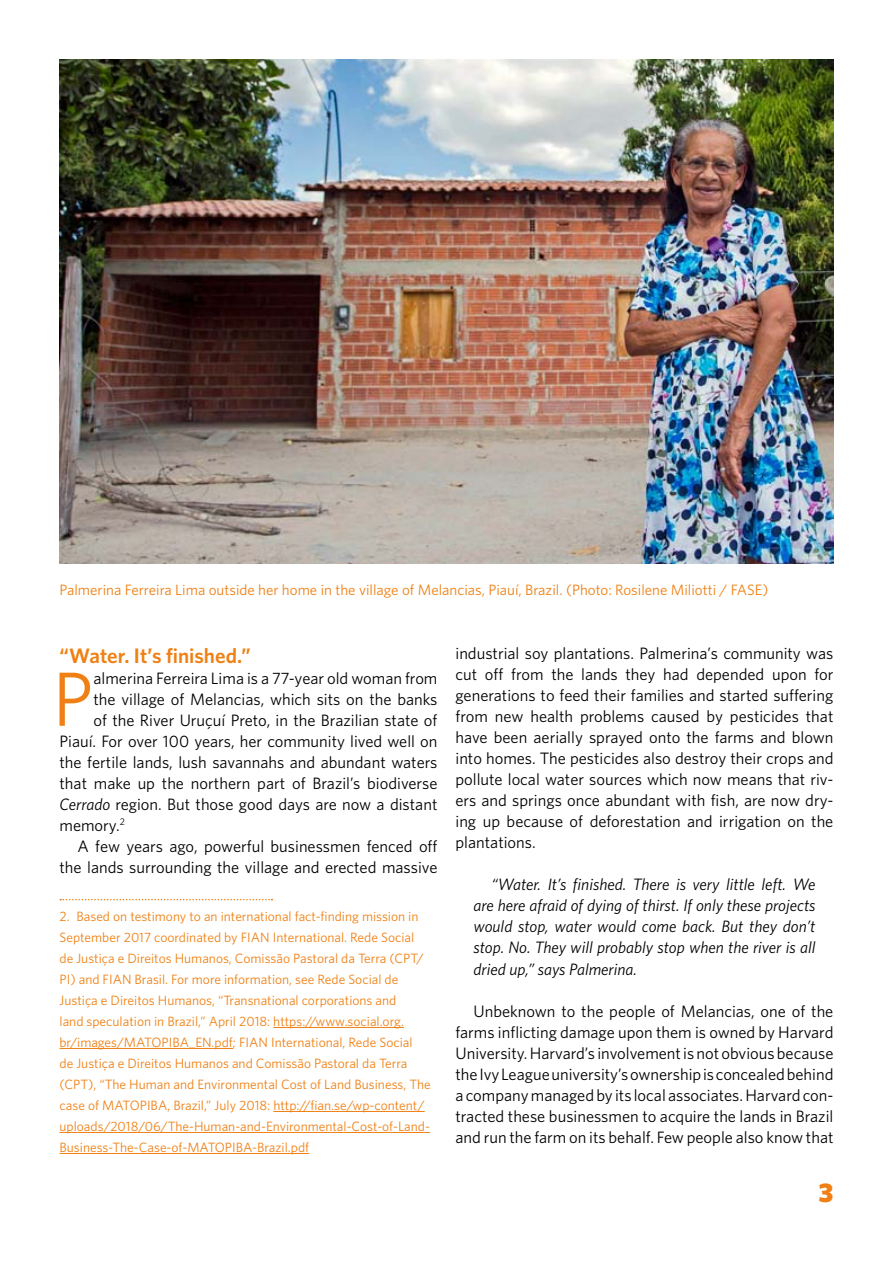
<style>
.page{position:relative;width:893px;height:1263px;background:#fff}
.page>*{position:absolute;margin:0;border:0;box-sizing:border-box;transform-origin:0 0}
.First_paragraph{font:76.95px "Whitney";color:#f08013}
.t1{font:900 27px "Whitney";color:#f08013}
.Subtitle{font:600 21px "Whitney";letter-spacing:-.005em;color:#f08013}
.Footnote{font:16.5px/21px "Whitney";color:#000;text-align:justify}
.First_paragraph-2{font:16.5px "Whitney";color:#000}
.Quote_in_text{font:italic 16.5px/21px "Whitney";color:#000;text-align:justify}
.Photo_caption{font:15px "Whitney";color:#f08013}
.Footnote-2{font:13.5px/21px "Whitney";color:#f08013}
.s1{font-style:italic}
</style>
<div class="page">
<svg style="left:60px;top:899px;width:212px;height:1px"></svg>
<hr style="left:273px;top:1027px;width:131px;height:1px;background:#f08013">
<hr style="left:60px;top:1048px;width:173px;height:1px;background:#f08013">
<hr style="left:273px;top:1111px;width:152px;height:1px;background:#f08013">
<hr style="left:60px;top:1132px;width:370px;height:1px;background:#f08013">
<hr style="left:60px;top:1153px;width:249px;height:1px;background:#f08013">
<img style="left:60px;top:60px;width:773px;height:504px">
<p class="Photo_caption" style="left:60px;top:581px;width:710px">Palmerina Ferreira Lima outside her home in the village of Melancias, Piauí, Brazil. (Photo: Rosilene Miliotti / FASE)</p>
<p class="Subtitle" style="left:60px;top:643px;width:193px">“Water. It’s finished.”</p>
<p class="First_paragraph" style="left:52px;top:653px;width:43px">P</p>
<p class="First_paragraph-2" style="left:93px;top:668px;width:346px">almerina Ferreira Lima is a 77-year old woman from</p>
<p class="First_paragraph-2" style="left:93px;top:689px;width:346px">the village of Melancias, which sits on the banks</p>
<p class="First_paragraph-2" style="left:93px;top:710px;width:346px">of the River Uruçuí Preto, in the Brazilian state of</p>
<p class="First_paragraph-2" style="left:60px;top:731px;width:379px">Piauí. For over 100 years, her community lived well on</p>
<p class="First_paragraph-2" style="left:60px;top:752px;width:379px">the fertile lands, lush savannahs and abundant waters</p>
<p class="First_paragraph-2" style="left:60px;top:773px;width:379px">that make up the northern part of Brazil’s biodiverse</p>
<p class="First_paragraph-2" style="left:60px;top:794px;width:379px"><span class="s1">Cerrado</span> region. But those good days are now a distant</p>
<p class="First_paragraph-2" style="left:60px;top:815px;width:67px">memory.<sup>2</sup></p>
<p class="Footnote" style="left:60px;top:835px;width:379px;text-align:right">A few years ago, powerful businessmen fenced off the lands surrounding the village and erected massive</p>
<p class="Footnote-2" style="left:60px;top:905px;width:373px">2. Based on testimony to an international fact-finding mission in September 2017 coordinated by FIAN International. Rede Social de Justiça e Direitos Humanos, Comissão Pastoral da Terra (CPT/ PI) and FIAN Brasil. For more information, see Rede Social de Justiça e Direitos Humanos, “Transnational corporations and<br>land speculation in Brazil,” April 2018: https://www.social.org. br/images/MATOPIBA_EN.pdf; FIAN International, Rede Social<br>de Justiça e Direitos Humanos and Comissão Pastoral da Terra (CPT), “The Human and Environmental Cost of Land Business, The case of MATOPIBA, Brazil,” July 2018: http://fian.se/wp-content/ uploads/2018/06/The-Human-and-Environmental-Cost-of-Land-Business-The-Case-of-MATOPIBA-Brazil.pdf</p>
<p class="Footnote" style="left:455px;top:643px;width:379px">industrial soy plantations. Palmerina’s community was cut off from the lands they had depended upon for generations to feed their families and started suffering from new health problems caused by pesticides that have been aerially sprayed onto the farms and blown into homes. The pesticides also destroy their crops and pollute local water sources which now means that riv&shy;ers and springs once abundant with fish, are now dry&shy;ing up because of deforestation and irrigation on the plantations.</p>
<p class="Quote_in_text" style="left:473px;top:874px;width:343px;text-indent:18px">“Water. It’s finished. There is very little left. We are here afraid of dying of thirst. If only these projects would stop, water would come back. But they don’t stop. No. They will probably stop when the river is all dried up,” says Palmerina.</p>
<p class="Footnote" style="left:455px;top:1000px;width:379px;text-indent:18px">Unbeknown to the people of Melancias, one of the farms inflicting damage upon them is owned by Harvard University. Harvard’s involvement is not obvious because the Ivy League university’s ownership is concealed behind a company managed by its local associates. Harvard con&shy;tracted these businessmen to acquire the lands in Brazil and run the farm on its behalf. Few people also know that</p>
<h2 class="t1" style="left:818px;top:1176px;width:17px">3</h2>
</div>
